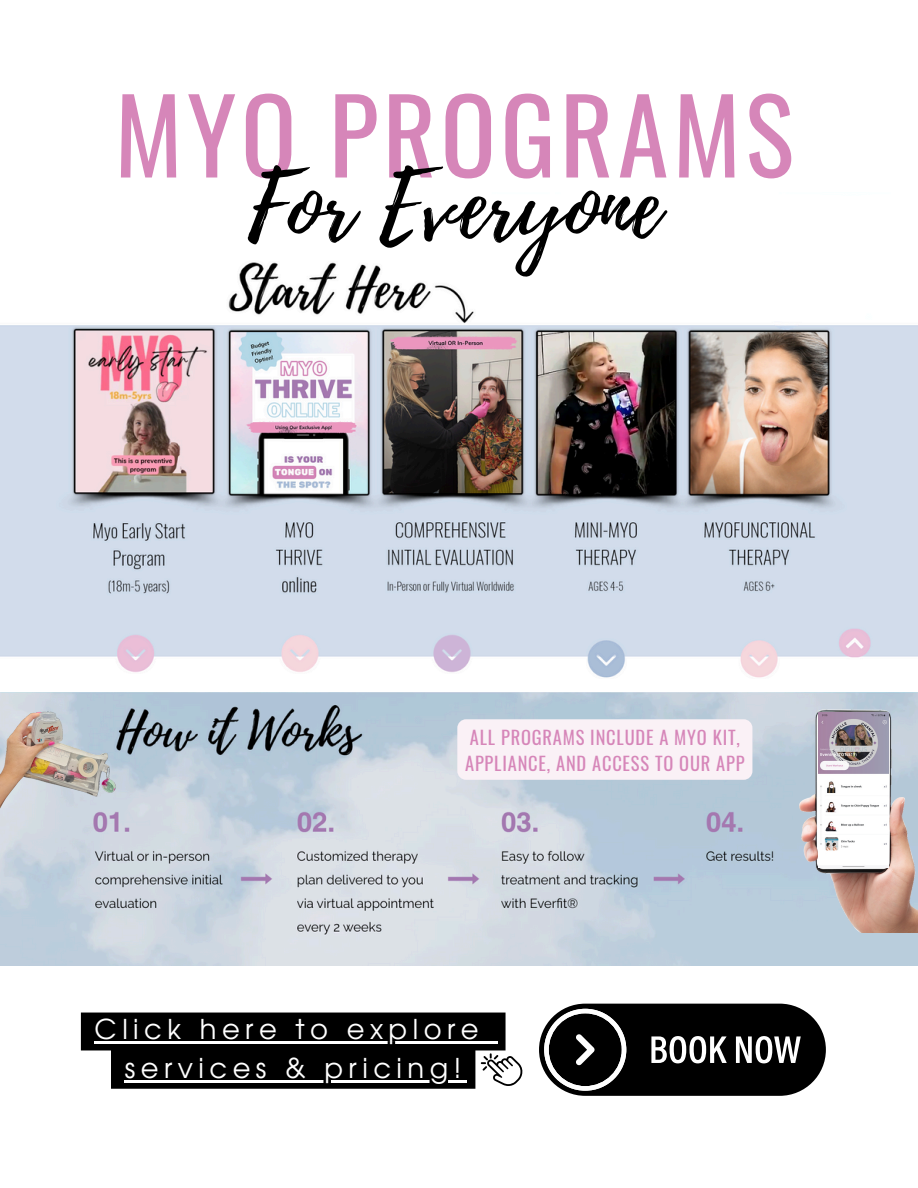
<style>
.page{position:relative;width:918px;height:1188px;background:#fff}
.page>*{position:absolute;margin:0;border:0;box-sizing:border-box;transform-origin:0 0}
.t1{font:102.75px "Oswald";letter-spacing:.045em;color:#d686b9}
.t2{font:91.2px "Playlist Script";color:#000}
.t3{font:27.45px "Evolventa";letter-spacing:.2em;color:#fff}
.t4{font:18.45px/25.7px "Oswald";letter-spacing:.045em;color:#d686b9}
</style>
<div class="page">
<img style="left:0;top:262px;width:918px;height:416px">
<svg style="left:539px;top:1004px;width:287px;height:92px"></svg>
<svg style="left:81px;top:1013px;width:441px;height:76px;background:#262626"></svg>
<hr style="left:125px;top:1080px;width:342px;height:2px;background:#fff">
<img style="left:0;top:692px;width:918px;height:274px">
<img style="left:0;top:661px;width:133px;height:177px">
<img style="left:800px;top:709px;width:118px;height:224px">
<img style="left:819px;top:713px;width:69px;height:155px">
<div style="left:457px;top:719px;width:295px;height:61px;background:#faf1f6;border-radius:9px"></div>
<h2 class="t1" style="left:115px;top:55px;width:681px">MYO PROGRAMS</h2>
<p class="t2" style="left:248px;top:141px;width:414px">For Everyone</p>
<p class="t4" style="left:465px;top:724px;width:281px">ALL PROGRAMS INCLUDE A MYO KIT,<br>APPLIANCE, AND ACCESS TO OUR APP</p>
<p class="t3" style="left:95px;top:1017px;width:386px">Click here to explore</p>
<p class="t3" style="left:125px;top:1056px;width:338px">services &amp; pricing!</p>
</div>
